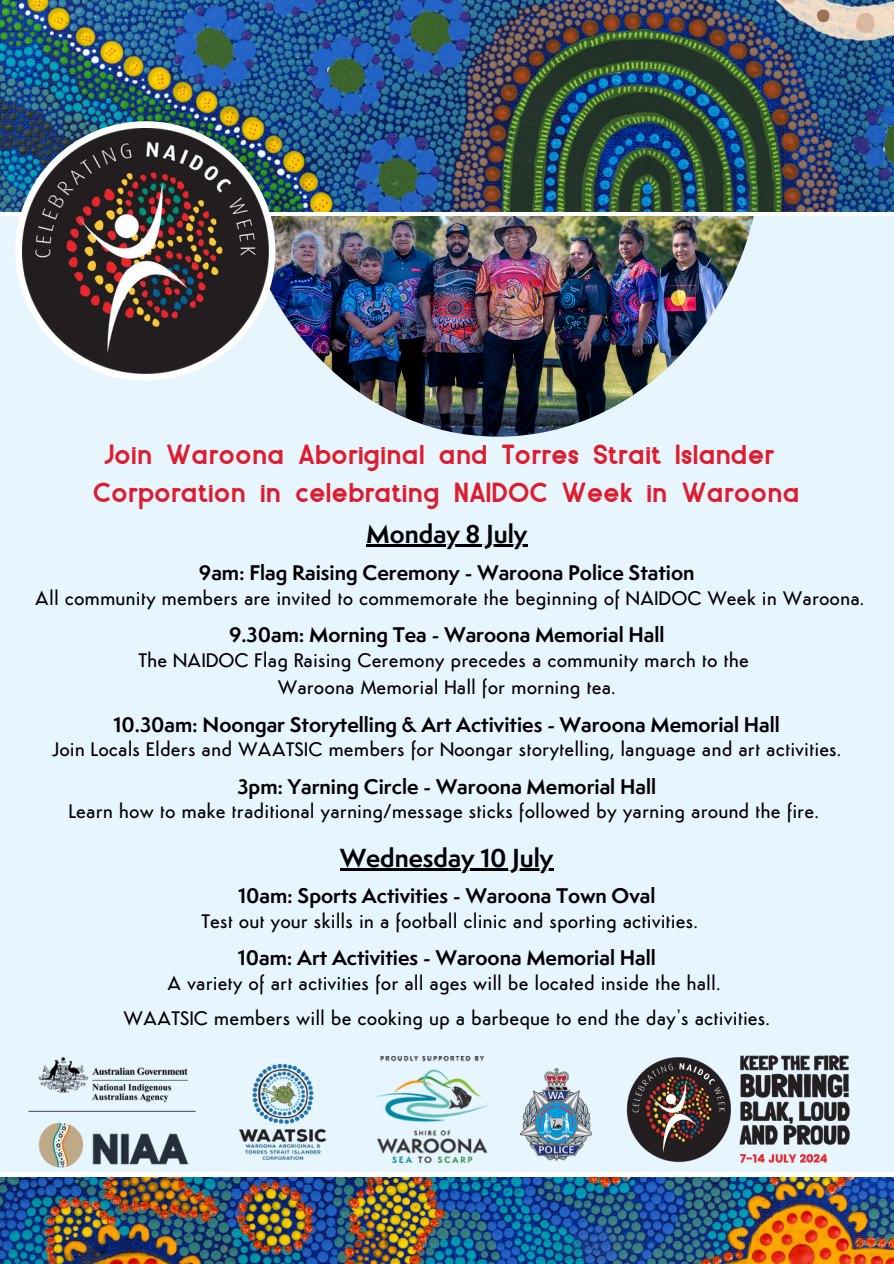
<style>
.page{position:relative;width:894px;height:1264px;background:#fff}
.page>*{position:absolute;margin:0;border:0;box-sizing:border-box;transform-origin:0 0}
.t1{font:700 27.6px/38.2px "QARVIC";color:#df1c2e;text-align:center}
.t2{font:700 24px "Semplicita Pro";color:#000}
.t3{font:500 19.5px "Semplicita";color:#000}
.t4{font:700 19.5px "Semplicita Pro";color:#000}
</style>
<div class="page">
<div style="left:0;top:0;width:893px;height:1263px;background:#e7f5ff"></div>
<img style="left:268px;top:215px;width:494px;height:221px">
<img style="left:0;top:0;width:893px;height:212px">
<div style="left:15px;top:121px;width:260px;height:260px;background:#fff;border-radius:50%"></div>
<img style="left:239px;top:1063px;width:88px;height:97px">
<img style="left:521px;top:1068px;width:70px;height:92px">
<img style="left:28px;top:1056px;width:168px;height:112px">
<img style="left:626px;top:1055px;width:224px;height:108px">
<img style="left:23px;top:128px;width:245px;height:246px">
<hr style="left:268px;top:212px;width:625px;height:3px;background:#fff">
<hr style="left:0;top:212px;width:25px;height:3px;background:#fff">
<img style="left:377px;top:1056px;width:110px;height:106px">
<img style="left:0;top:1176px;width:893px;height:87px">
<hr style="left:366px;top:544px;width:161px;height:2px;background:#000">
<hr style="left:340px;top:868px;width:213px;height:2px;background:#000">
<div style="left:0;top:1171px;width:893px;height:5px;background:#fff"></div>
<p class="t1" style="left:93px;top:438px;width:708px">Join Waroona Aboriginal and Torres Strait Islander<br>Corporation in celebrating NAIDOC Week in Waroona</p>
<p class="t2" style="left:366px;top:516px;width:162px">Monday 8 July</p>
<p class="t4" style="left:199px;top:558px;width:497px">9am: Flag Raising Ceremony - Waroona Police Station</p>
<p class="t3" style="left:35px;top:590px;width:830px">All community members are invited to commemorate the beginning of NAIDOC Week in Waroona.</p>
<p class="t4" style="left:229px;top:620px;width:436px">9.30am: Morning Tea - Waroona Memorial Hall</p>
<p class="t3" style="left:138px;top:652px;width:612px">The NAIDOC Flag Raising Ceremony precedes a community march to the</p>
<p class="t3" style="left:278px;top:679px;width:339px">Waroona Memorial Hall for morning tea.</p>
<p class="t4" style="left:114px;top:709px;width:667px">10.30am: Noongar Storytelling &amp; Art Activities - Waroona Memorial Hall</p>
<h2 class="t3" style="left:52px;top:741px;width:790px">Join Locals Elders and WAATSIC members for Noongar storytelling, language and art activities.</h2>
<p class="t4" style="left:237px;top:771px;width:420px">3pm: Yarning Circle - Waroona Memorial Hall</p>
<p class="t3" style="left:69px;top:803px;width:751px">Learn how to make traditional yarning/message sticks followed by yarning around the fire.</p>
<p class="t2" style="left:340px;top:839px;width:215px">Wednesday 10 July</p>
<p class="t4" style="left:238px;top:881px;width:418px">10am: Sports Activities - Waroona Town Oval</p>
<p class="t3" style="left:201px;top:913px;width:498px">Test out your skills in a football clinic and sporting activities.</p>
<p class="t4" style="left:238px;top:943px;width:419px">10am: Art Activities - Waroona Memorial Hall</p>
<p class="t3" style="left:167px;top:975px;width:554px">A variety of art activities for all ages will be located inside the hall.</p>
<p class="t3" style="left:123px;top:1010px;width:647px">WAATSIC members will be cooking up a barbeque to end the day’s activities.</p>
</div>
